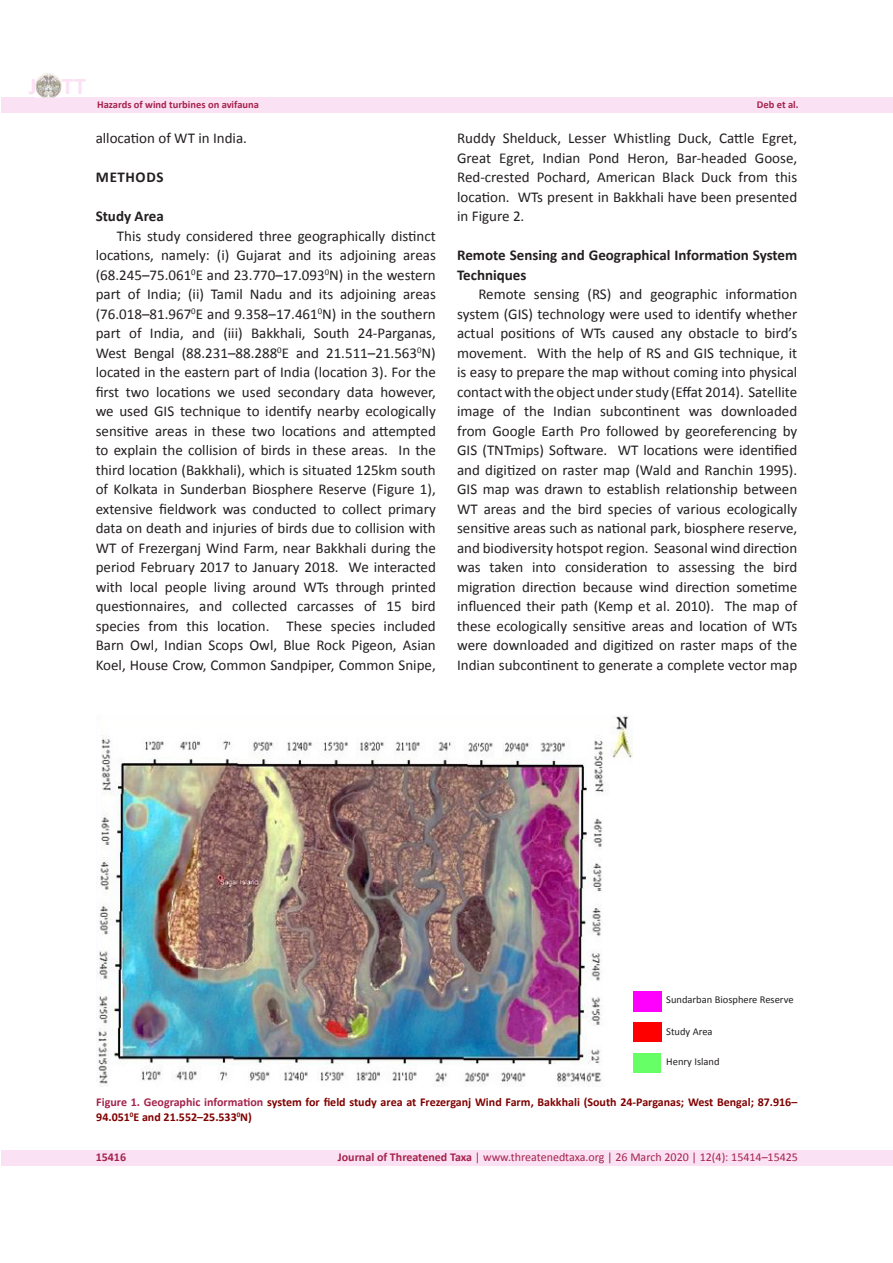
<style>
.page{position:relative;width:893px;height:1263px;background:#fff}
.page>*{position:absolute;margin:0;border:0;box-sizing:border-box;transform-origin:0 0}
.t1{font:24px "Calibri Bold 2";color:#fbe1f4}
.Balloon_Text{font:15px/19.5px "Calibri";color:#231f20;text-align:justify}
.t2{font:700 15px/19.5px "Calibri";color:#231f20}
.t3{font:700 15px "Calibri";letter-spacing:.04em;color:#231f20}
.t4{font:700 12px/14.4px "Calibri";color:#800000}
.t5{font:12px "Calibri 2";color:#a5234c}
.t6{font:700 12px "Calibri";color:#a5234c}
.t7{font:10.5px "Calibri";color:#231f20}
.t8{font:10.5px "Calibri Bold 2";color:#a5234c}
.s1{color:#a5234c}
.s2{font-family:"Calibri Bold 2"}
</style>
<div class="page">
<div style="left:1px;top:97px;width:891px;height:15px;background:#fbe1f4"></div>
<div style="left:1px;top:1150px;width:892px;height:16px;background:#fbe1f4"></div>
<img style="left:36px;top:73px;width:25px;height:25px">
<svg style="left:633px;top:991px;width:29px;height:51px"></svg>
<svg style="left:633px;top:1053px;width:28px;height:20px"></svg>
<img style="left:97px;top:715px;width:536px;height:371px">
<h1 class="t1" style="left:29px;top:70px;width:59px">J TT</h1>
<p class="t8" style="left:97px;top:98px;width:163px">Hazards of wind turbines on avifauna</p>
<p class="t8" style="left:757px;top:98px;width:43px">Deb et al.</p>
<p class="Balloon_Text" style="left:96px;top:129px;width:153px">allocation of WT in India.</p>
<p class="t3" style="left:96px;top:168px;width:69px">METHODS</p>
<p class="t2" style="left:96px;top:207px;width:70px">Study Area</p>
<p class="Balloon_Text" style="left:96px;top:226px;width:342px;text-indent:21px">This study considered three geographically distinct locations, namely: (i) Gujarat and its adjoining areas (68.245–75.061<sup>0</sup>E and 23.770–17.093<sup>0</sup>N) in the western part of India; (ii) Tamil Nadu and its adjoining areas (76.018–81.967<sup>0</sup>E and 9.358–17.461<sup>0</sup>N) in the southern part of India, and (iii) Bakkhali, South 24-Parganas, West Bengal (88.231–88.288<sup>0</sup>E and 21.511–21.563<sup>0</sup>N) located in the eastern part of India (location 3). For the first two locations we used secondary data however, we used GIS technique to identify nearby ecologically sensitive areas in these two locations and attempted to explain the collision of birds in these areas. In the third location (Bakkhali), which is situated 125km south of Kolkata in Sunderban Biosphere Reserve (Figure 1), extensive fieldwork was conducted to collect primary data on death and injuries of birds due to collision with WT of Frezerganj Wind Farm, near Bakkhali during the period February 2017 to January 2018. We interacted with local people living around WTs through printed questionnaires, and collected carcasses of 15 bird species from this location. These species included Barn Owl, Indian Scops Owl, Blue Rock Pigeon, Asian Koel, House Crow, Common Sandpiper, Common Snipe,</p>
<p class="Balloon_Text" style="left:457px;top:129px;width:342px">Ruddy Shelduck, Lesser Whistling Duck, Cattle Egret, Great Egret, Indian Pond Heron, Bar-headed Goose, Red-crested Pochard, American Black Duck from this location. WTs present in Bakkhali have been presented in Figure 2.</p>
<p class="t2" style="left:457px;top:246px;width:342px">Remote Sensing and Geographical Information System<br>Techniques</p>
<p class="Balloon_Text" style="left:457px;top:285px;width:342px;text-indent:21px">Remote sensing (RS) and geographic information system (GIS) technology were used to identify whether actual positions of WTs caused any obstacle to bird’s movement. With the help of RS and GIS technique, it is easy to prepare the map without coming into physical contact with the object under study (Effat 2014). Satellite image of the Indian subcontinent was downloaded from Google Earth Pro followed by georeferencing by GIS (TNTmips) Software. WT locations were identified and digitized on raster map (Wald and Ranchin 1995).<br>GIS map was drawn to establish relationship between WT areas and the bird species of various ecologically sensitive areas such as national park, biosphere reserve, and biodiversity hotspot region. Seasonal wind direction was taken into consideration to assessing the bird migration direction because wind direction sometime influenced their path (Kemp et al. 2010). The map of these ecologically sensitive areas and location of WTs were downloaded and digitized on raster maps of the Indian subcontinent to generate a complete vector map</p>
<p class="t7" style="left:666px;top:993px;width:129px">Sundarban Biosphere Reserve</p>
<p class="t7" style="left:666px;top:1024px;width:48px">Study Area</p>
<p class="t7" style="left:666px;top:1054px;width:55px">Henry Island</p>
<p class="t4" style="left:96px;top:1095px;width:702px"><span class="s1">Figure 1. Geographic information</span> system for field study area at Frezerganj Wind Farm, Bakkhali (South 24-Parganas; West Bengal; 87.916–<br>94.051<sup>0</sup>E and 21.552–25.533<sup>0</sup>N)</p>
<p class="t6" style="left:96px;top:1149px;width:32px">15416</p>
<p class="t5" style="left:338px;top:1150px;width:462px"><span class="s2">Journal of Threatened Taxa</span> | www.threatenedtaxa.org | 26 March 2020 | 12(4): 15414–15425</p>
</div>
